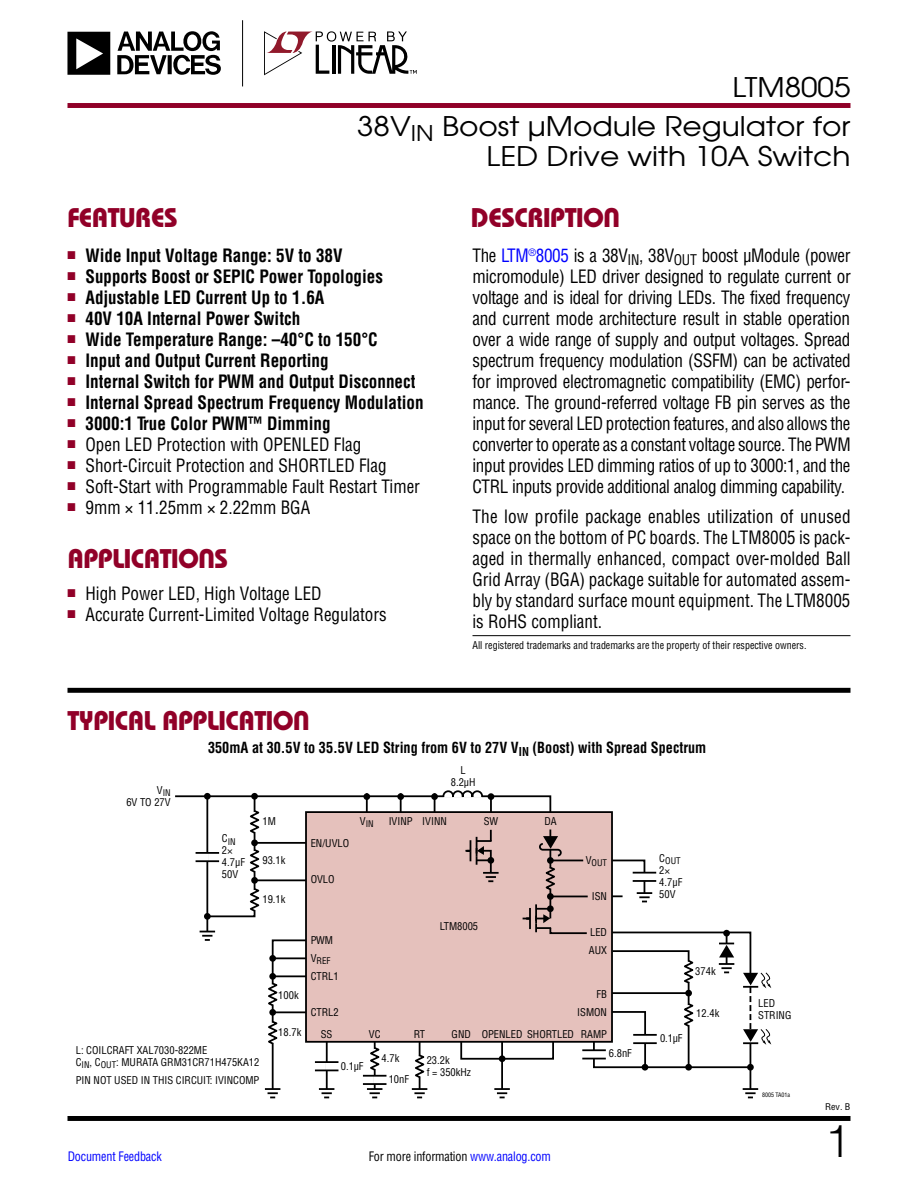
<style>
.page{position:relative;width:918px;height:1188px;background:#fff}
.page>*{position:absolute;margin:0;border:0;box-sizing:border-box;transform-origin:0 0}
.t1{font:300 45px "Helvetica";color:#000}
.t2{font:27px/30px "Avant Garde";color:#000;text-align:right;scale:1.1 1}
.t3{font:27px "Linear Bauhaus";letter-spacing:-.02em;color:#910028}
.t4{font:18px/21px "Linear Helv Cond";color:#000;text-align:justify;scale:.95 1}
.t5{font:700 18px "Linear Helv Cond";color:#000;scale:.95 1}
.t6{font:18px/21px "Linear Helv Cond";color:#000;text-align:justify;scale:.96 1}
.t7{font:700 15px "Linear Helv Cond";color:#000;scale:.95 1}
.t8{font:12.75px "Linear Helv Cond";letter-spacing:-.015em;color:#000;scale:.95 1}
.t9{font:12.75px "Linear Helv Cond";letter-spacing:-.015em;color:#00f;scale:.95 1}
.t10{font:10.5px/12px "Linear Helv Cond";color:#000}
.t11{font:10.5px "Linear Helv Cond";color:#000;scale:.95 1}
.t12{font:9px "Linear Helv Cond";color:#000}
.t13{font:9px "Linear Helv Cond";color:#000;scale:1.1 1}
.t14{font:6px "Linear Helv Cond";color:#000}
.s1{color:#00f}
</style>
<div class="page">
<div style="left:68px;top:1116px;width:782px;height:5px;background:#000"></div>
<div style="left:68px;top:103px;width:782px;height:5px;background:#900028"></div>
<hr style="left:242px;top:20px;width:1px;height:66px;background:#000">
<svg style="left:264px;top:31px;width:153px;height:44px"></svg>
<svg style="left:68px;top:31px;width:153px;height:44px"></svg>
<div style="left:68px;top:688px;width:782px;height:5px;background:#000"></div>
<hr style="left:472px;top:635px;width:378px;height:1px;background:#000">
<div style="left:748px;top:1089px;width:5px;height:10px;background:#a6a6a6"></div>
<hr style="left:271px;top:1089px;width:4px;height:10px;background:#a6a6a6">
<hr style="left:325px;top:1089px;width:4px;height:10px;background:#a6a6a6">
<hr style="left:373px;top:1089px;width:4px;height:10px;background:#a6a6a6">
<hr style="left:418px;top:1089px;width:4px;height:10px;background:#a6a6a6">
<hr style="left:500px;top:1089px;width:4px;height:10px;background:#a6a6a6">
<svg style="left:175px;top:790px;width:596px;height:308px"></svg>
<h2 class="t2" style="left:732px;top:72px;width:109px">LTM8005</h2>
<h2 class="t2" style="left:357px;top:111px;width:450px">38V<sub>IN</sub> Boost µModule Regulator for<br>LED Drive with 10A Switch</h2>
<h2 class="t3" style="left:68px;top:201px;width:112px">FEATURES</h2>
<h2 class="t3" style="left:471px;top:201px;width:151px">DESCRIPTION</h2>
<p class="t5" style="left:67px;top:244px;width:291px"><sup>■</sup> Wide Input Voltage Range: 5V to 38V</p>
<p class="t5" style="left:67px;top:265px;width:334px"><sup>■</sup> Supports Boost or SEPIC Power Topologies</p>
<p class="t5" style="left:67px;top:286px;width:272px"><sup>■</sup> Adjustable LED Current Up to 1.6A</p>
<p class="t5" style="left:67px;top:307px;width:246px"><sup>■</sup> 40V 10A Internal Power Switch</p>
<p class="t5" style="left:67px;top:328px;width:328px"><sup>■</sup> Wide Temperature Range: –40°C to 150°C</p>
<p class="t5" style="left:67px;top:349px;width:276px"><sup>■</sup> Input and Output Current Reporting</p>
<p class="t5" style="left:67px;top:370px;width:368px"><sup>■</sup> Internal Switch for PWM and Output Disconnect</p>
<p class="t5" style="left:67px;top:391px;width:376px"><sup>■</sup> Internal Spread Spectrum Frequency Modulation</p>
<p class="t5" style="left:67px;top:412px;width:279px"><sup>■</sup> 3000:1 True Color PWM™ Dimming</p>
<p class="t4" style="left:67px;top:433px;width:311px"><sup>■</sup> Open LED Protection with OPENLED Flag</p>
<p class="t4" style="left:67px;top:454px;width:337px"><sup>■</sup> Short-Circuit Protection and SHORTLED Flag</p>
<p class="t4" style="left:67px;top:475px;width:373px"><sup>■</sup> Soft-Start with Programmable Fault Restart Timer</p>
<p class="t4" style="left:67px;top:496px;width:257px"><sup>■</sup> 9mm × 11.25mm × 2.22mm BGA</p>
<h2 class="t3" style="left:68px;top:542px;width:162px">APPLICATIONS</h2>
<p class="t4" style="left:67px;top:583px;width:269px"><sup>■</sup> High Power LED, High Voltage LED</p>
<p class="t4" style="left:67px;top:604px;width:338px"><sup>■</sup> Accurate Current-Limited Voltage Regulators</p>
<h2 class="t3" style="left:68px;top:704px;width:244px">TYPICAL APPLICATION</h2>
<p class="t4" style="left:472px;top:244px;width:400px">The <span class="s1">LTM</span><sup>®</sup><span class="s1">8005</span> is a 38V<sub>IN</sub>, 38V<sub>OUT</sub> boost µModule (power micromodule) LED driver designed to regulate current or voltage and is ideal for driving LEDs. The fixed frequency and current mode architecture result in stable operation over a wide range of supply and output voltages. Spread spectrum frequency modulation (SSFM) can be activated for improved electromagnetic compatibility (EMC) perfor&shy;mance. The ground-referred voltage FB pin serves as the input for several LED protection features, and also allows the converter to operate as a constant voltage source. The PWM input provides LED dimming ratios of up to 3000:1, and the CTRL inputs provide additional analog dimming capability.</p>
<p class="t6" style="left:472px;top:505px;width:395px">The low profile package enables utilization of unused space on the bottom of PC boards. The LTM8005 is pack&shy;aged in thermally enhanced, compact over-molded Ball Grid Array (BGA) package suitable for automated assem&shy;bly by standard surface mount equipment. The LTM8005 is RoHS compliant.</p>
<p class="t11" style="left:472px;top:638px;width:353px">All registered trademarks and trademarks are the property of their respective owners.</p>
<p class="t12" style="left:157px;top:787px;width:15px"><sup>V</sup>IN</p>
<p class="t10" style="left:126px;top:796px;width:46px">6V TO 27V</p>
<p class="t7" style="left:208px;top:738px;width:526px">350mA at 30.5V to 35.5V LED String from 6V to 27V V<sub>IN</sub> (Boost) with Spread Spectrum</p>
<p class="t12" style="left:222px;top:836px;width:15px"><sup>C</sup>IN</p>
<p class="t10" style="left:222px;top:844px;width:25px">2<br>4.7µF<br>50V</p>
<p class="t10" style="left:262px;top:816px;width:15px">1M</p>
<p class="t10" style="left:262px;top:855px;width:25px">93.1k</p>
<p class="t10" style="left:262px;top:893px;width:25px">19.1k</p>
<p class="t10" style="left:278px;top:989px;width:22px">100k</p>
<p class="t10" style="left:451px;top:764px;width:26px;text-align:center">L<br>8.2µH</p>
<p class="t10" style="left:311px;top:838px;width:40px">EN/UVLO</p>
<p class="t10" style="left:311px;top:874px;width:25px">OVLO</p>
<p class="t12" style="left:360px;top:818px;width:15px"><sup>V</sup>IN</p>
<p class="t10" style="left:389px;top:815px;width:60px">IVINP IVINN</p>
<p class="t10" style="left:484px;top:815px;width:16px">SW</p>
<p class="t10" style="left:545px;top:815px;width:14px">DA</p>
<p class="t10" style="left:311px;top:934px;width:24px">PWM</p>
<p class="t12" style="left:311px;top:955px;width:21px"><sup>V</sup>REF</p>
<p class="t10" style="left:311px;top:970px;width:30px">CTRL1</p>
<p class="t10" style="left:311px;top:1006px;width:30px">CTRL2</p>
<p class="t10" style="left:440px;top:920px;width:40px">LTM8005</p>
<p class="t12" style="left:586px;top:858px;width:23px"><sup>V</sup>OUT</p>
<p class="t10" style="left:592px;top:890px;width:17px">ISN</p>
<p class="t10" style="left:589px;top:923px;width:20px;line-height:18px">LED<br>AUX</p>
<p class="t10" style="left:577px;top:985px;width:31px;line-height:18px;text-align:right">FB<br>ISMON</p>
<p class="t12" style="left:659px;top:855px;width:23px"><sup>C</sup>OUT</p>
<p class="t10" style="left:659px;top:864px;width:25px">2<br>4.7µF<br>50V</p>
<p class="t10" style="left:695px;top:965px;width:22px">374k</p>
<p class="t10" style="left:696px;top:1007px;width:25px">12.4k</p>
<p class="t10" style="left:76px;top:1044px;width:185px">L: COILCRAFT XAL7030-822ME<br>C<sub>IN</sub>, C<sub>OUT</sub>: MURATA GRM31CR71H475KA12</p>
<p class="t10" style="left:76px;top:1074px;width:185px">PIN NOT USED IN THIS CIRCUIT: IVINCOMP</p>
<p class="t10" style="left:278px;top:1026px;width:25px">18.7k</p>
<p class="t10" style="left:321px;top:1028px;width:13px">SS</p>
<p class="t10" style="left:369px;top:1028px;width:13px">VC</p>
<p class="t10" style="left:414px;top:1028px;width:13px">RT</p>
<p class="t10" style="left:452px;top:1028px;width:157px">GND OPENLED SHORTLED RAMP</p>
<p class="t10" style="left:341px;top:1060px;width:24px">0.1µF</p>
<p class="t10" style="left:382px;top:1053px;width:19px">4.7k</p>
<p class="t10" style="left:427px;top:1054px;width:46px">23.2k<br>f = 350kHz</p>
<p class="t10" style="left:389px;top:1073px;width:22px">10nF</p>
<p class="t10" style="left:609px;top:1047px;width:25px">6.8nF</p>
<p class="t9" style="left:68px;top:1148px;width:101px">Document Feedback</p>
<p class="t8" style="left:369px;top:1148px;width:193px">For more information <span class="s1">www.analog.com</span></p>
<p class="t10" style="left:660px;top:1032px;width:24px">0.1µF</p>
<p class="t10" style="left:758px;top:998px;width:35px">LED<br>STRING</p>
<p class="t14" style="left:762px;top:1092px;width:30px">8005 TA01a</p>
<p class="t13" style="left:825px;top:1102px;width:24px">Rev. B</p>
<h1 class="t1" style="left:825px;top:1113px;width:27px">1</h1>
</div>
